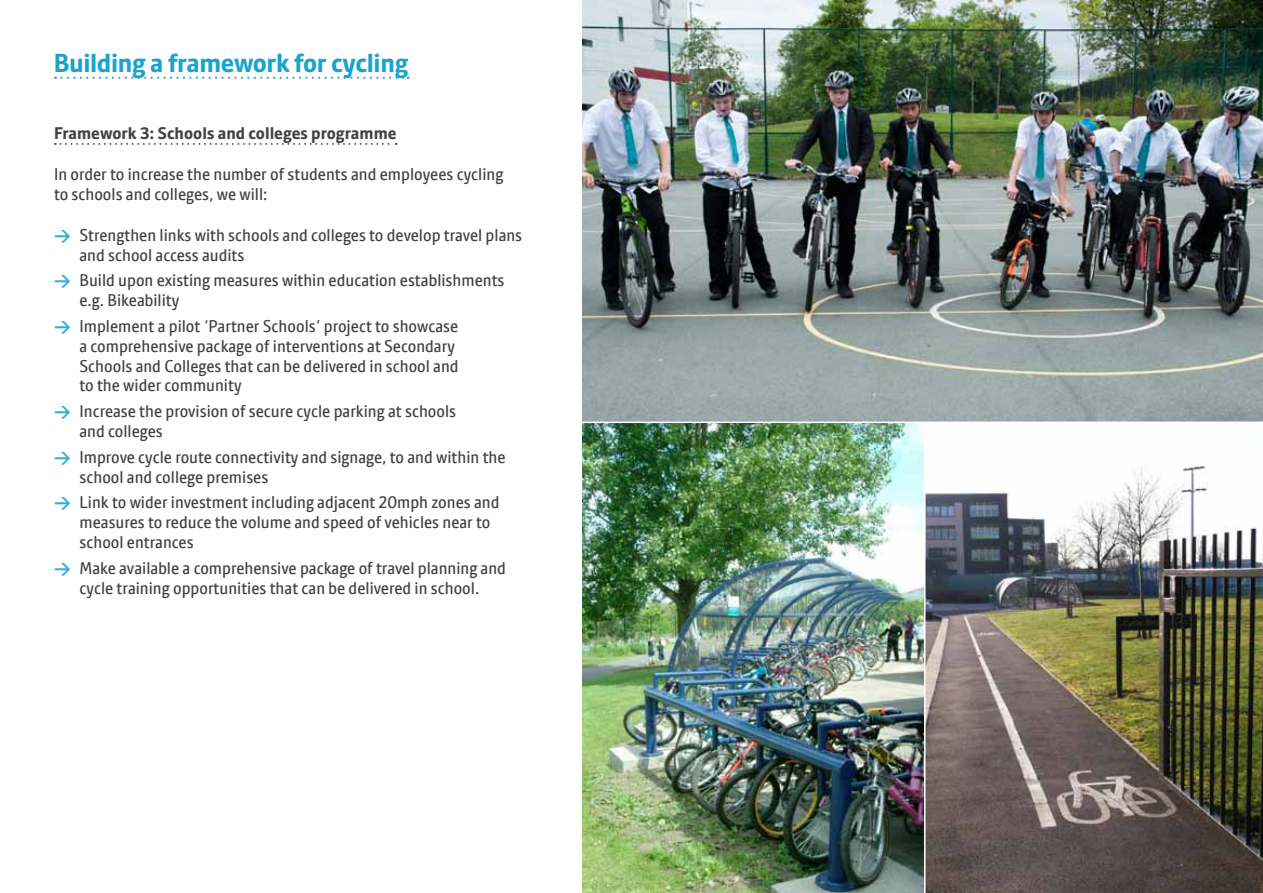
<style>
.page{position:relative;width:1263px;height:893px;background:#fff}
.page>*{position:absolute;margin:0;border:0;box-sizing:border-box;transform-origin:0 0}
.t1{font:700 25.5px "Pantograph Sans";letter-spacing:-.015em;color:#1aa4cd}
.t2{font:16.5px/19.8px "Pantograph Sans";color:#424242}
.t3{font:700 16.5px "Pantograph Sans";color:#424242}
.s1{font-family:"DIN";font-weight:700;color:#33afd3}
</style>
<div class="page">
<img style="left:582px;top:0;width:681px;height:893px">
<svg style="left:55px;top:143px;width:342px;height:2px"></svg>
<svg style="left:55px;top:77px;width:354px;height:2px"></svg>
<hr style="left:577px;top:422px;width:686px;height:1px;background:#fff">
<hr style="left:924px;top:422px;width:1px;height:471px;background:#fff">
<h1 class="t1" style="left:54px;top:47px;width:356px">Building a framework for cycling</h1>
<p class="t3" style="left:54px;top:123px;width:344px">Framework 3: Schools and colleges programme</p>
<p class="t2" style="left:54px;top:164px;width:451px">In order to increase the number of students and employees cycling to schools and colleges, we will:</p>
<p class="t2" style="left:79px;top:225px;width:444px;text-indent:-25px"><span class="s1">&gt;</span> Strengthen links with schools and colleges to develop travel plans and school access audits</p>
<p class="t2" style="left:79px;top:270px;width:426px;text-indent:-25px"><span class="s1">&gt;</span> Build upon existing measures within education establishments e.g. Bikeability</p>
<p class="t2" style="left:79px;top:316px;width:381px;text-indent:-25px"><span class="s1">&gt;</span> Implement a pilot ‘Partner Schools’ project to showcase a comprehensive package of interventions at Secondary Schools and Colleges that can be delivered in school and to the wider community</p>
<p class="t2" style="left:79px;top:401px;width:378px;text-indent:-25px"><span class="s1">&gt;</span> Increase the provision of secure cycle parking at schools and colleges</p>
<p class="t2" style="left:79px;top:447px;width:428px;text-indent:-25px"><span class="s1">&gt;</span> Improve cycle route connectivity and signage, to and within the school and college premises</p>
<p class="t2" style="left:79px;top:493px;width:421px;text-indent:-25px"><span class="s1">&gt;</span> Link to wider investment including adjacent 20mph zones and measures to reduce the volume and speed of vehicles near to school entrances</p>
<p class="t2" style="left:54px;top:558px;width:453px;text-align:center"><span class="s1">&gt;</span> Make available a comprehensive package of travel planning and cycle training opportunities that can be delivered in school.</p>
</div>
